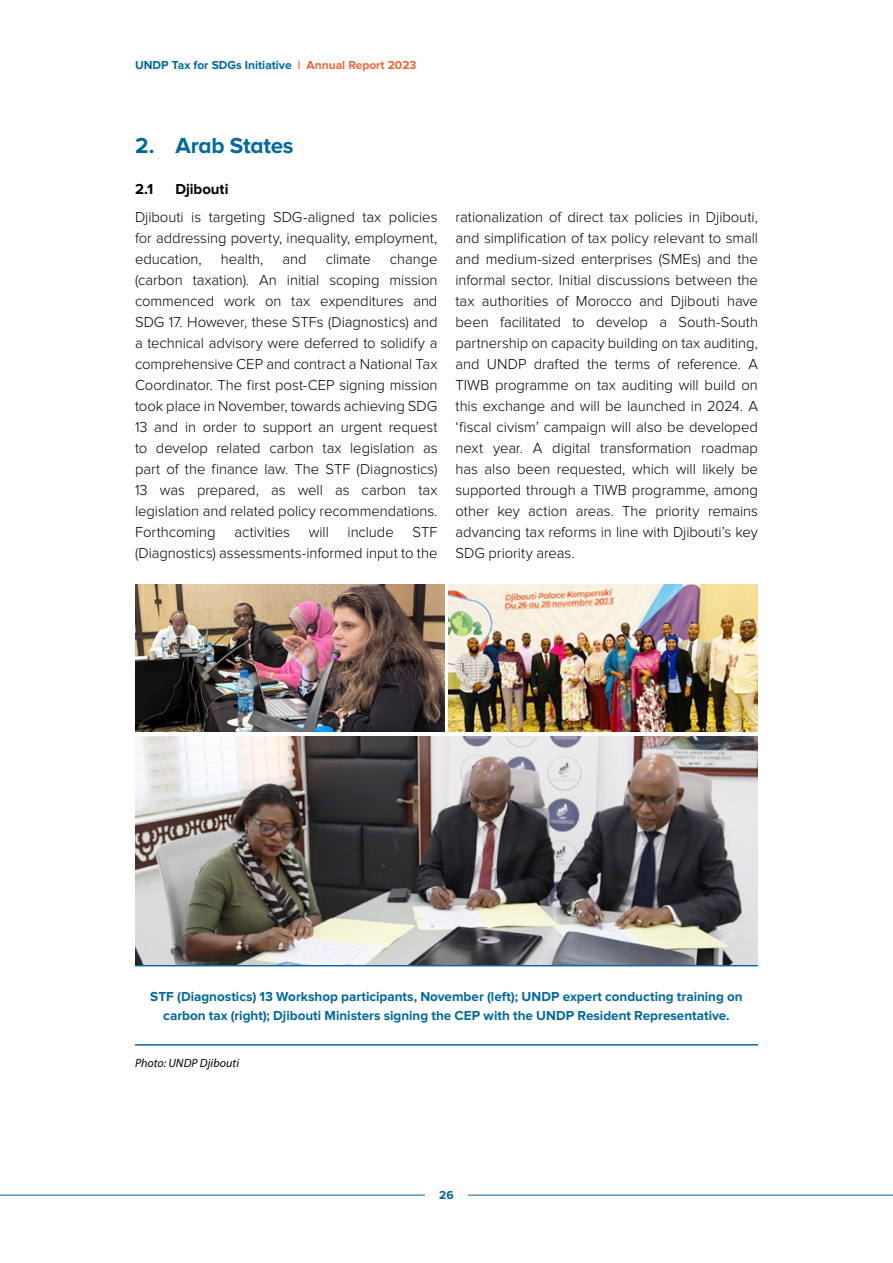
<style>
.page{position:relative;width:893px;height:1263px;background:#fff}
.page>*{position:absolute;margin:0;border:0;box-sizing:border-box;transform-origin:0 0}
.t1{font:700 22.5px "Proxima Nova A";letter-spacing:-.015em;color:#00699f}
.t2{font:300 15px/21px "Proxima Nova";letter-spacing:-.005em;color:#000;text-align:justify}
.t3{font:700 15px "Proxima Nova";letter-spacing:-.005em;color:#000}
.t4{font:700 13.5px/19.5px "Proxima Nova";color:#00699f;text-align:center}
.t5{font:700 12px "Proxima Nova";color:#00699f}
.t6{font:italic 12px "Myriad Pro";letter-spacing:.005em;color:#000}
.s1{color:#ed6633}
</style>
<div class="page">
<hr style="left:0;top:1195px;width:893px;height:1px;background:#00699f">
<div style="left:425px;top:1185px;width:43px;height:20px;background:#fff"></div>
<hr style="left:135px;top:965px;width:311px;height:1px;background:#00699f">
<hr style="left:446px;top:965px;width:312px;height:1px;background:#00699f">
<hr style="left:135px;top:1044px;width:311px;height:1px;background:#00699f">
<hr style="left:446px;top:1044px;width:312px;height:1px;background:#00699f">
<img style="left:135px;top:584px;width:309px;height:148px">
<img style="left:449px;top:584px;width:309px;height:148px">
<img style="left:135px;top:736px;width:623px;height:229px">
<p class="t5" style="left:135px;top:58px;width:283px">UNDP Tax for SDGs Initiative <span class="s1">| Annual Report 2023</span></p>
<h1 class="t1" style="left:135px;top:132px;width:160px">2. Arab States</h1>
<p class="t3" style="left:135px;top:180px;width:20px">2.1</p>
<p class="t3" style="left:176px;top:180px;width:54px">Djibouti</p>
<p class="t2" style="left:135px;top:207px;width:304px">Djibouti is targeting SDG-aligned tax policies for addressing poverty, inequality, employment, education,</p>
<p class="t2" style="left:135px;top:249px;width:304px;text-indent:255px">change (carbon taxation). An initial scoping mission commenced work on tax expenditures and SDG 17. However, these STFs (Diagnostics) and a technical advisory were deferred to solidify a comprehensive CEP and contract a National Tax Coordinator. The first post-CEP signing mission took place in November, towards achieving SDG 13 and in order to support an urgent request to develop related carbon tax legislation as part of the finance law. The STF (Diagnostics)<br>13 was prepared, as well as carbon tax legislation and related policy recommendations.<br>Forthcoming activities will include STF (Diagnostics) assessments-informed input to the</p>
<p class="t2" style="left:221px;top:249px;width:44px">health,</p>
<p class="t2" style="left:283px;top:249px;width:26px">and</p>
<p class="t2" style="left:326px;top:249px;width:47px">climate</p>
<p class="t2" style="left:455px;top:207px;width:304px">rationalization of direct tax policies in Djibouti, and simplification of tax policy relevant to small and medium-sized enterprises (SMEs) and the informal sector. Initial discussions between the tax authorities of Morocco and Djibouti have been facilitated to develop a South-South partnership on capacity building on tax auditing, and UNDP drafted the terms of reference. A TIWB programme on tax auditing will build on this exchange and will be launched in 2024. A ‘fiscal civism’ campaign will also be developed next year. A digital transformation roadmap has also been requested, which will likely be supported through a TIWB programme, among other key action areas. The priority remains advancing tax reforms in line with Djibouti’s key SDG priority areas.</p>
<p class="t4" style="left:150px;top:987px;width:594px">STF (Diagnostics) 13 Workshop participants, November (left); UNDP expert conducting training on carbon tax (right); Djibouti Ministers signing the CEP with the UNDP Resident Representative.</p>
<p class="t6" style="left:135px;top:1056px;width:106px">Photo: UNDP Djibouti</p>
<p class="t5" style="left:439px;top:1188px;width:16px">26</p>
</div>
